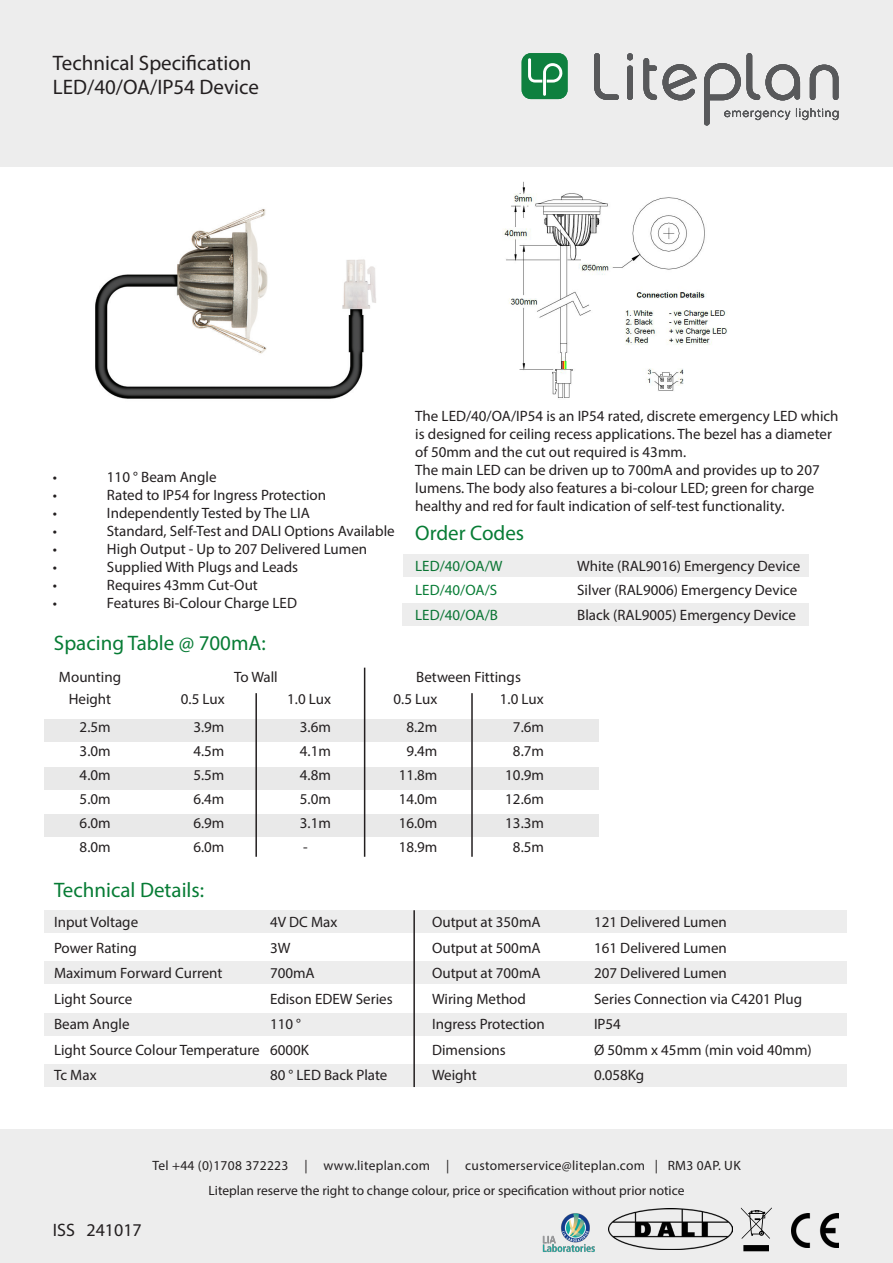
<style>
.page{position:relative;width:893px;height:1263px;background:#fff}
.page>*{position:absolute;margin:0;border:0;box-sizing:border-box;transform-origin:0 0}
.t1{font:21px "Myriad Pro";color:#077c35}
.t2{font:21px "Myriad Pro";color:#231f20}
.t3{font:18px "Myriad Pro";color:#231f20}
.t4{font:15px/18px "Myriad Pro";color:#231f20}
.t5{font:15px "Myriad Pro";color:#077c35}
.t6{font:13.5px "Myriad Pro";color:#231f20}
.t7{font:13.5px "Myriad Pro";letter-spacing:.02em;color:#231f20}
</style>
<div class="page">
<div style="left:0;top:0;width:893px;height:167px;background:#ededed"></div>
<div style="left:44px;top:1065px;width:802px;height:22px;background:#ededed"></div>
<div style="left:44px;top:1013px;width:802px;height:23px;background:#ededed"></div>
<div style="left:44px;top:961px;width:802px;height:23px;background:#ededed"></div>
<div style="left:44px;top:910px;width:802px;height:22px;background:#ededed"></div>
<img style="left:95px;top:209px;width:281px;height:190px">
<svg style="left:594px;top:53px;width:25px;height:47px"></svg>
<svg style="left:627px;top:53px;width:6px;height:47px"></svg>
<svg style="left:643px;top:58px;width:14px;height:42px"></svg>
<svg style="left:663px;top:64px;width:34px;height:36px"></svg>
<svg style="left:704px;top:53px;width:134px;height:72px"></svg>
<div style="left:522px;top:53px;width:46px;height:46px;background:#0e803f;border-radius:9px"></div>
<svg style="left:528px;top:58px;width:35px;height:38px"></svg>
<div style="left:0;top:1129px;width:893px;height:134px;background:#ededed"></div>
<img style="left:504px;top:181px;width:223px;height:217px">
<svg style="left:741px;top:1207px;width:31px;height:44px"></svg>
<img style="left:791px;top:1213px;width:48px;height:34px">
<div style="left:404px;top:554px;width:405px;height:22px;background:#ededed"></div>
<div style="left:403px;top:603px;width:406px;height:23px;background:#ededed"></div>
<div style="left:44px;top:719px;width:554px;height:23px;background:#e9e9e9"></div>
<div style="left:44px;top:767px;width:554px;height:22px;background:#e9e9e9"></div>
<div style="left:44px;top:815px;width:554px;height:22px;background:#e9e9e9"></div>
<img style="left:608px;top:1208px;width:124px;height:41px">
<hr style="left:364px;top:668px;width:1px;height:189px;background:#231f20">
<hr style="left:471px;top:693px;width:2px;height:164px;background:#231f20">
<hr style="left:255px;top:693px;width:2px;height:164px;background:#231f20">
<hr style="left:413px;top:910px;width:2px;height:177px;background:#231f20">
<img style="left:542px;top:1213px;width:53px;height:39px">
<p class="t2" style="left:53px;top:50px;width:200px">Technical Specification</p>
<p class="t2" style="left:53px;top:74px;width:208px">LED/40/OA/IP54 Device</p>
<p class="t4" style="left:53px;top:468px;width:6px">•</p>
<p class="t4" style="left:107px;top:468px;width:111px">110 ° Beam Angle</p>
<p class="t4" style="left:53px;top:486px;width:6px">•</p>
<p class="t4" style="left:107px;top:486px;width:221px">Rated to IP54 for Ingress Protection</p>
<p class="t4" style="left:53px;top:504px;width:6px">•</p>
<p class="t4" style="left:107px;top:504px;width:204px">Independently Tested by The LIA</p>
<p class="t4" style="left:53px;top:522px;width:6px">•</p>
<p class="t4" style="left:107px;top:522px;width:289px">Standard, Self-Test and DALI Options Available</p>
<p class="t4" style="left:53px;top:540px;width:6px">•</p>
<p class="t4" style="left:107px;top:540px;width:262px">High Output - Up to 207 Delivered Lumen</p>
<p class="t4" style="left:53px;top:558px;width:6px">•</p>
<p class="t4" style="left:107px;top:558px;width:193px">Supplied With Plugs and Leads</p>
<p class="t4" style="left:53px;top:576px;width:6px">•</p>
<p class="t4" style="left:107px;top:576px;width:152px">Requires 43mm Cut-Out</p>
<p class="t4" style="left:53px;top:594px;width:6px">•</p>
<p class="t4" style="left:107px;top:594px;width:192px">Features Bi-Colour Charge LED</p>
<p class="t4" style="left:415px;top:406px;width:425px">The LED/40/OA/IP54 is an IP54 rated, discrete emergency LED which is designed for ceiling recess applications. The bezel has a diameter of 50mm and the cut out required is 43mm.</p>
<p class="t4" style="left:415px;top:460px;width:406px">The main LED can be driven up to 700mA and provides up to 207 lumens. The body also features a bi-colour LED; green for charge healthy and red for fault indication of self-test functionality.</p>
<p class="t1" style="left:415px;top:520px;width:110px">Order Codes</p>
<p class="t5" style="left:415px;top:557px;width:89px">LED/40/OA/W</p>
<p class="t4" style="left:577px;top:557px;width:224px">White (RAL9016) Emergency Device</p>
<p class="t5" style="left:415px;top:581px;width:83px">LED/40/OA/S</p>
<p class="t4" style="left:577px;top:581px;width:222px">Silver (RAL9006) Emergency Device</p>
<p class="t5" style="left:415px;top:605px;width:84px">LED/40/OA/B</p>
<p class="t4" style="left:577px;top:605px;width:220px">Black (RAL9005) Emergency Device</p>
<p class="t1" style="left:54px;top:630px;width:213px">Spacing Table @ 700mA:</p>
<p class="t4" style="left:59px;top:667px;width:64px">Mounting</p>
<p class="t4" style="left:234px;top:667px;width:45px">To Wall</p>
<p class="t4" style="left:416px;top:667px;width:106px">Between Fittings</p>
<p class="t4" style="left:69px;top:690px;width:44px">Height</p>
<p class="t4" style="left:181px;top:690px;width:45px">0.5 Lux</p>
<p class="t4" style="left:287px;top:690px;width:45px">1.0 Lux</p>
<p class="t4" style="left:394px;top:690px;width:45px">0.5 Lux</p>
<p class="t4" style="left:500px;top:690px;width:45px">1.0 Lux</p>
<p class="t4" style="left:80px;top:718px;width:33px">2.5m</p>
<p class="t4" style="left:193px;top:718px;width:33px">3.9m</p>
<p class="t4" style="left:300px;top:718px;width:33px">3.6m</p>
<p class="t4" style="left:406px;top:718px;width:33px">8.2m</p>
<p class="t4" style="left:513px;top:718px;width:33px">7.6m</p>
<p class="t4" style="left:80px;top:742px;width:33px">3.0m</p>
<p class="t4" style="left:193px;top:742px;width:33px">4.5m</p>
<p class="t4" style="left:300px;top:742px;width:33px">4.1m</p>
<p class="t4" style="left:406px;top:742px;width:33px">9.4m</p>
<p class="t4" style="left:513px;top:742px;width:33px">8.7m</p>
<p class="t4" style="left:80px;top:766px;width:33px">4.0m</p>
<p class="t4" style="left:193px;top:766px;width:33px">5.5m</p>
<p class="t4" style="left:300px;top:766px;width:33px">4.8m</p>
<p class="t4" style="left:399px;top:766px;width:40px">11.8m</p>
<p class="t4" style="left:505px;top:766px;width:40px">10.9m</p>
<p class="t4" style="left:80px;top:790px;width:33px">5.0m</p>
<p class="t4" style="left:193px;top:790px;width:33px">6.4m</p>
<p class="t4" style="left:300px;top:790px;width:33px">5.0m</p>
<p class="t4" style="left:399px;top:790px;width:40px">14.0m</p>
<p class="t4" style="left:505px;top:790px;width:40px">12.6m</p>
<p class="t4" style="left:80px;top:814px;width:33px">6.0m</p>
<p class="t4" style="left:193px;top:814px;width:33px">6.9m</p>
<p class="t4" style="left:300px;top:814px;width:33px">3.1m</p>
<p class="t4" style="left:399px;top:814px;width:40px">16.0m</p>
<p class="t4" style="left:505px;top:814px;width:40px">13.3m</p>
<p class="t4" style="left:80px;top:838px;width:33px">8.0m</p>
<p class="t4" style="left:193px;top:838px;width:33px">6.0m</p>
<p class="t4" style="left:303px;top:838px;width:6px">-</p>
<p class="t4" style="left:399px;top:838px;width:40px">18.9m</p>
<p class="t4" style="left:513px;top:838px;width:33px">8.5m</p>
<p class="t1" style="left:54px;top:877px;width:152px">Technical Details:</p>
<p class="t4" style="left:54px;top:913px;width:86px">Input Voltage</p>
<p class="t4" style="left:270px;top:913px;width:69px">4V DC Max</p>
<p class="t4" style="left:432px;top:913px;width:110px">Output at 350mA</p>
<p class="t4" style="left:594px;top:913px;width:134px">121 Delivered Lumen</p>
<p class="t4" style="left:54px;top:939px;width:84px">Power Rating</p>
<p class="t4" style="left:270px;top:939px;width:22px">3W</p>
<p class="t4" style="left:432px;top:939px;width:110px">Output at 500mA</p>
<p class="t4" style="left:594px;top:939px;width:134px">161 Delivered Lumen</p>
<p class="t4" style="left:54px;top:964px;width:170px">Maximum Forward Current</p>
<p class="t4" style="left:270px;top:964px;width:46px">700mA</p>
<p class="t4" style="left:432px;top:964px;width:110px">Output at 700mA</p>
<p class="t4" style="left:594px;top:964px;width:134px">207 Delivered Lumen</p>
<p class="t4" style="left:54px;top:990px;width:80px">Light Source</p>
<p class="t4" style="left:270px;top:990px;width:124px">Edison EDEW Series</p>
<p class="t4" style="left:432px;top:990px;width:95px">Wiring Method</p>
<p class="t4" style="left:594px;top:990px;width:210px">Series Connection via C4201 Plug</p>
<p class="t4" style="left:54px;top:1015px;width:77px">Beam Angle</p>
<p class="t4" style="left:270px;top:1015px;width:33px">110 °</p>
<p class="t4" style="left:432px;top:1015px;width:114px">Ingress Protection</p>
<p class="t4" style="left:594px;top:1015px;width:28px">IP54</p>
<p class="t4" style="left:54px;top:1041px;width:256px">Light Source Colour Temperature 6000K</p>
<p class="t4" style="left:432px;top:1041px;width:75px">Dimensions</p>
<p class="t4" style="left:594px;top:1041px;width:219px">Ø 50mm x 45mm (min void 40mm)</p>
<p class="t4" style="left:54px;top:1066px;width:44px">Tc Max</p>
<p class="t4" style="left:270px;top:1066px;width:119px">80 ° LED Back Plate</p>
<p class="t4" style="left:432px;top:1066px;width:46px">Weight</p>
<p class="t4" style="left:594px;top:1066px;width:52px">0.058Kg</p>
<p class="t7" style="left:152px;top:1157px;width:590px">Tel +44 (0)1708 372223 | www.liteplan.com | customerservice@liteplan.com | RM3 0AP. UK</p>
<p class="t3" style="left:53px;top:1218px;width:90px">ISS 241017</p>
<p class="t6" style="left:208px;top:1182px;width:478px">Liteplan reserve the right to change colour, price or specification without prior notice</p>
</div>
